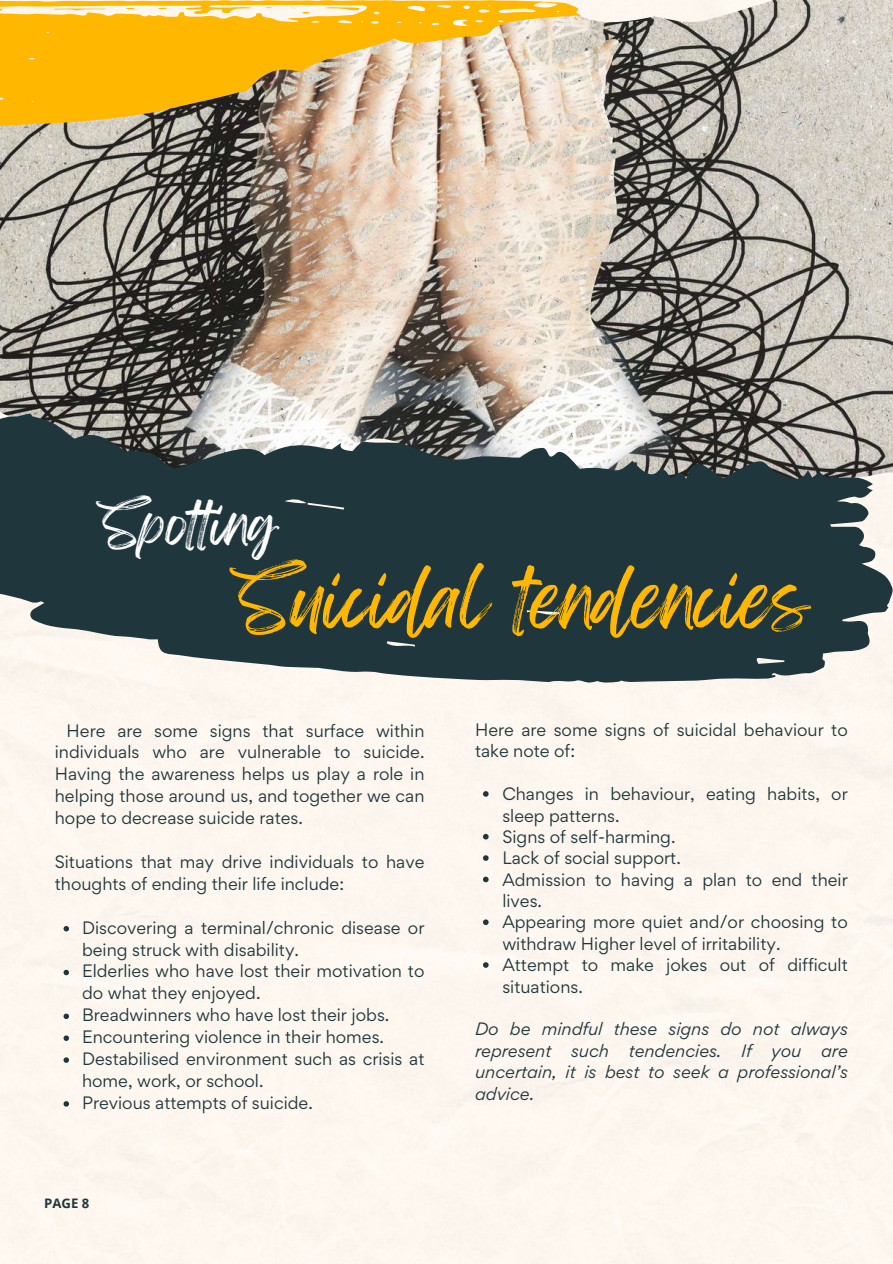
<style>
.page{position:relative;width:893px;height:1264px;background:#fff}
.page>*{position:absolute;margin:0;border:0;box-sizing:border-box;transform-origin:0 0}
.t1{font:68.7px "Feeling Passionate";color:#ffb700}
.t2{font:49.5px "Feeling Passionate";color:#fff}
.t3{font:16.05px/21.9px "Gordita";color:#1f363d}
.t4{font:italic 16.05px/21.3px "Gordita";color:#1f363d;text-align:justify}
.t5{font:700 13.2px "Open Sans";color:#1f363d}
</style>
<div class="page">
<div style="left:0;top:683px;width:892px;height:580px;background:#fdf7ef"></div>
<svg style="left:483px;top:791px;width:5px;height:5px"></svg>
<svg style="left:483px;top:833px;width:5px;height:6px"></svg>
<svg style="left:483px;top:855px;width:5px;height:5px"></svg>
<svg style="left:483px;top:876px;width:5px;height:6px"></svg>
<svg style="left:483px;top:919px;width:5px;height:6px"></svg>
<svg style="left:483px;top:962px;width:5px;height:5px"></svg>
<svg style="left:0;top:479px;width:892px;height:204px;background:#384c51"></svg>
<img style="left:0;top:0;width:892px;height:479px">
<svg style="left:64px;top:926px;width:5px;height:5px"></svg>
<svg style="left:64px;top:969px;width:5px;height:6px"></svg>
<svg style="left:64px;top:1013px;width:5px;height:6px"></svg>
<svg style="left:64px;top:1035px;width:5px;height:5px"></svg>
<svg style="left:64px;top:1057px;width:5px;height:5px"></svg>
<svg style="left:64px;top:1101px;width:5px;height:5px"></svg>
<h2 class="t2" style="left:103px;top:484px;width:176px">Spotting</h2>
<h1 class="t1" style="left:238px;top:544px;width:573px">Suicidal tendencies</h1>
<p class="t3" style="left:55px;top:719px;width:371px;text-align:justify;text-indent:12px">Here are some signs that surface within individuals who are vulnerable to suicide.<br>Having the awareness helps us play a role in helping those around us, and together we can hope to decrease suicide rates.</p>
<p class="t3" style="left:55px;top:850px;width:371px">Situations that may drive individuals to have thoughts of ending their life include:</p>
<p class="t3" style="left:82px;top:916px;width:344px">Discovering a terminal/chronic disease or being struck with disability.<br>Elderlies who have lost their motivation to do what they enjoyed.<br>Breadwinners who have lost their jobs.<br>Encountering violence in their homes.<br>Destabilised environment such as crisis at home, work, or school.<br>Previous attempts of suicide.</p>
<p class="t5" style="left:44px;top:1193px;width:47px">PAGE 8</p>
<p class="t3" style="left:475px;top:719px;width:374px;line-height:21.3px">Here are some signs of suicidal behaviour to take note of:</p>
<p class="t3" style="left:502px;top:783px;width:347px;line-height:21.3px">Changes in behaviour, eating habits, or sleep patterns.<br>Signs of self-harming.<br>Lack of social support.<br>Admission to having a plan to end their lives.<br>Appearing more quiet and/or choosing to withdraw Higher level of irritability.<br>Attempt to make jokes out of difficult situations.</p>
<p class="t4" style="left:475px;top:1018px;width:374px">Do be mindful these signs do not always represent such tendencies. If you are uncertain, it is best to seek a professional’s advice.</p>
</div>
